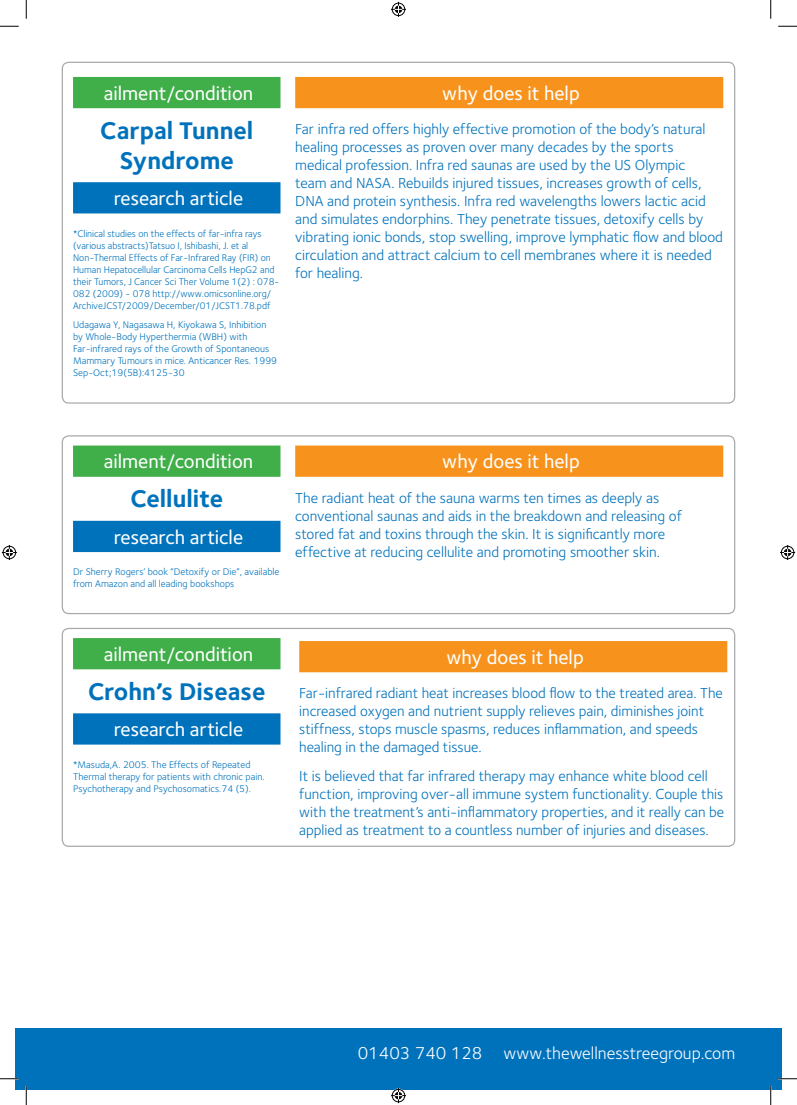
<style>
.page{position:relative;width:797px;height:1105px;background:#fff}
.page>*{position:absolute;margin:0;border:0;box-sizing:border-box;transform-origin:0 0}
.t1{font:700 25px/30px "Foundry Sterling";color:#0072bc;text-align:center}
.t2{font:500 20px "Foundry Sterling";color:#fff}
.t3{font:17.5px "Foundry Sterling";color:#fff}
.t4{font:15px/18px "Foundry Sterling";color:#0072bc}
.t5{font:10px/12px "Foundry Sterling";color:#0072bc}
.s1{font-size:17.75px}
</style>
<div class="page">
<div style="left:16px;top:1028px;width:10px;height:61px;background:#0072bc"></div>
<div style="left:26px;top:1028px;width:755px;height:61px;background:#0072bc"></div>
<div style="left:73px;top:77px;width:207px;height:31px;background:#40ae49"></div>
<div style="left:73px;top:182px;width:207px;height:31px;background:#0072bc"></div>
<div style="left:295px;top:77px;width:428px;height:31px;background:#f7931d"></div>
<div style="left:73px;top:445px;width:207px;height:32px;background:#40ae49"></div>
<div style="left:73px;top:521px;width:207px;height:31px;background:#0072bc"></div>
<div style="left:295px;top:445px;width:428px;height:32px;background:#f7931d"></div>
<div style="left:62px;top:435px;width:673px;height:179px;border:1px solid #a8a9ad;border-radius:6px"></div>
<div style="left:73px;top:638px;width:207px;height:31px;background:#40ae49"></div>
<div style="left:73px;top:713px;width:207px;height:32px;background:#0072bc"></div>
<div style="left:299px;top:641px;width:428px;height:31px;background:#f7931d"></div>
<div style="left:62px;top:628px;width:673px;height:219px;border:1px solid #a8a9ad;border-radius:6px"></div>
<svg style="left:0;top:25px;width:19px;height:2px"></svg>
<svg style="left:778px;top:25px;width:19px;height:2px"></svg>
<svg style="left:0;top:1078px;width:19px;height:1px"></svg>
<svg style="left:778px;top:1078px;width:19px;height:1px"></svg>
<svg style="left:25px;top:0;width:2px;height:19px"></svg>
<svg style="left:25px;top:1086px;width:2px;height:19px"></svg>
<svg style="left:770px;top:0;width:1px;height:19px"></svg>
<svg style="left:770px;top:1086px;width:1px;height:19px"></svg>
<svg style="left:391px;top:2px;width:15px;height:15px"></svg>
<svg style="left:391px;top:1088px;width:15px;height:15px"></svg>
<svg style="left:2px;top:545px;width:15px;height:15px"></svg>
<svg style="left:780px;top:545px;width:15px;height:15px"></svg>
<h2 class="t2" style="left:104px;top:81px;width:151px">ailment/condition</h2>
<h1 class="t1" style="left:100px;top:115px;width:154px">Carpal Tunnel<br>Syndrome</h1>
<h2 class="t2" style="left:114px;top:187px;width:131px">research article</h2>
<p class="t5" style="left:73px;top:227px;width:208px">*Clinical studies on the effects of far-infra rays (various abstracts)Tatsuo I, Ishibashi, J. et al Non-Thermal Effects of Far-Infrared Ray (FIR) on Human Hepatocellular Carcinoma Cells HepG2 and their Tumors, J Cancer Sci Ther Volume 1(2) : 078- 082 (2009) - 078 http://www.omicsonline.org/ ArchiveJCST/2009/December/01/JCST1.78.pdf</p>
<p class="t5" style="left:73px;top:318px;width:206px">Udagawa Y, Nagasawa H, Kiyokawa S, Inhibition by Whole-Body Hyperthermia (WBH) with Far-infrared rays of the Growth of Spontaneous Mammary Tumours in mice. Anticancer Res. 1999<br>Sep-Oct;19(5B):4125-30</p>
<h2 class="t2" style="left:442px;top:81px;width:139px">why does it help</h2>
<p class="t4" style="left:295px;top:120px;width:429px">Far infra red offers highly effective promotion of the body’s natural healing processes as proven over many decades by the sports medical profession. Infra red saunas are used by the US Olympic<br>team and NASA. Rebuilds injured tissues, increases growth of cells, DNA and protein synthesis. Infra red wavelengths lowers lactic acid and simulates endorphins. They penetrate tissues, detoxify cells by vibrating ionic bonds, stop swelling, improve lymphatic flow and blood circulation and attract calcium to cell membranes where it is needed for healing.</p>
<h2 class="t2" style="left:104px;top:450px;width:151px">ailment/condition</h2>
<h1 class="t1" style="left:130px;top:484px;width:94px">Cellulite</h1>
<h2 class="t2" style="left:114px;top:525px;width:131px">research article</h2>
<p class="t5" style="left:73px;top:566px;width:208px">Dr Sherry Rogers’ book “Detoxify or Die”, available from Amazon and all leading bookshops</p>
<h2 class="t2" style="left:442px;top:450px;width:139px">why does it help</h2>
<p class="t4" style="left:295px;top:488px;width:388px">The radiant heat of the sauna warms ten times as deeply as conventional saunas and aids in the breakdown and releasing of stored fat and toxins through the skin. It is significantly more effective at reducing cellulite and promoting smoother skin.</p>
<h2 class="t2" style="left:104px;top:642px;width:151px">ailment/condition</h2>
<h1 class="t1" style="left:88px;top:676px;width:179px">Crohn’s Disease</h1>
<h2 class="t2" style="left:114px;top:718px;width:131px">research article</h2>
<p class="t5" style="left:73px;top:758px;width:193px">*Masuda,A. 2005. The Effects of Repeated<br>Thermal therapy for patients with chronic pain.<br>Psychotherapy and Psychosomatics.74 (5).</p>
<h2 class="t2" style="left:446px;top:645px;width:139px">why does it help</h2>
<p class="t4" style="left:299px;top:684px;width:425px">Far-infrared radiant heat increases blood flow to the treated area. The increased oxygen and nutrient supply relieves pain, diminishes joint stiffness, stops muscle spasms, reduces inflammation, and speeds healing in the damaged tissue.</p>
<p class="t4" style="left:299px;top:766px;width:426px">It is believed that far infrared therapy may enhance white blood cell function, improving over-all immune system functionality. Couple this with the treatment’s anti-inflammatory properties, and it really can be applied as treatment to a countless number of injuries and diseases.</p>
<p class="t3" style="left:358px;top:1043px;width:379px"><span class="s1">01403 740 128</span> www.thewellnesstreegroup.com</p>
</div>
